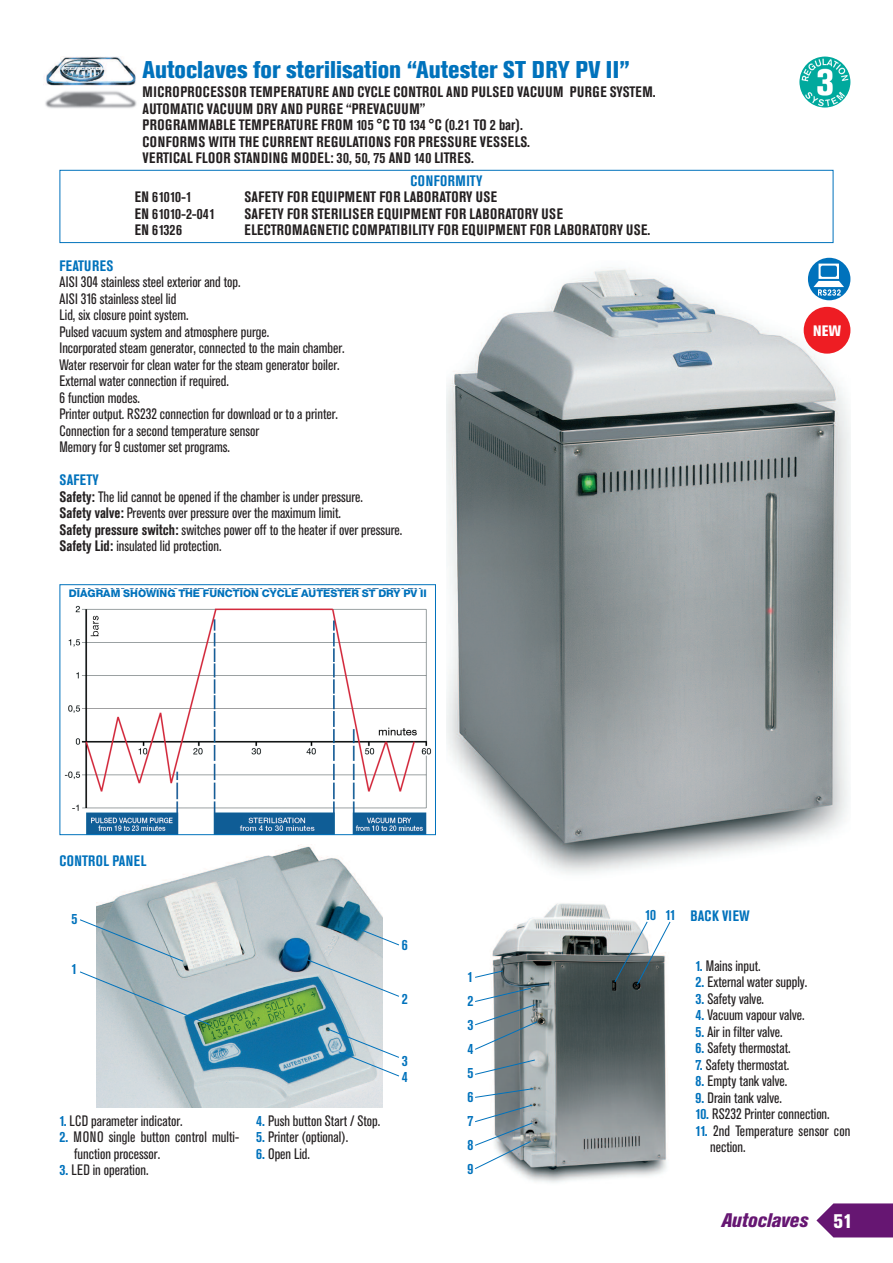
<style>
.page{position:relative;width:893px;height:1263px;background:#fff}
.page>*{position:absolute;margin:0;border:0;box-sizing:border-box;transform-origin:0 0}
.t1{font:800 condensed 24px "Akzidenz Grotesk BE";color:#0072bc}
.t2{font:italic 800 condensed 19.5px "Akzidenz Grotesk BE";color:#661672}
.t3{font:800 condensed 19.5px "Akzidenz Grotesk BE";color:#fff}
.t4{font:condensed 15px/16.5px "Akzidenz Grotesk BE";color:#231f20}
.t5{font:700 condensed 15px/16.5px "Akzidenz Grotesk BE";letter-spacing:.035em;color:#231f20}
.t6{font:700 condensed 15px/24px "Akzidenz Grotesk BE";letter-spacing:.03em;color:#0072bc}
.t7{font:800 condensed 15px "Akzidenz Grotesk BE";color:#fff}
.t8{font:800 10.5px "Helvetica Neue";color:#0072bc}
.s1{font-weight:700;color:#0072bc}
.s2{font-weight:700}
</style>
<div class="page">
<svg style="left:816px;top:1203px;width:77px;height:34px;background:#793383"></svg>
<img style="left:43px;top:57px;width:94px;height:52px">
<div style="left:60px;top:170px;width:773px;height:73px;border:1px solid #0072bc"></div>
<img style="left:446px;top:261px;width:404px;height:613px">
<img style="left:491px;top:903px;width:176px;height:280px">
<img style="left:799px;top:57px;width:51px;height:51px">
<img style="left:97px;top:845px;width:285px;height:262px">
<div style="left:804px;top:307px;width:46px;height:47px;background:#ee1d23;border-radius:50%"></div>
<svg style="left:80px;top:971px;width:131px;height:54px;background:#b3c3c9"></svg>
<svg style="left:80px;top:919px;width:104px;height:43px;background:#b5c3c8"></svg>
<svg style="left:327px;top:1028px;width:73px;height:49px"></svg>
<svg style="left:305px;top:958px;width:94px;height:39px"></svg>
<svg style="left:360px;top:929px;width:39px;height:17px"></svg>
<svg style="left:475px;top:970px;width:29px;height:8px"></svg>
<svg style="left:614px;top:921px;width:57px;height:64px"></svg>
<svg style="left:475px;top:987px;width:63px;height:63px"></svg>
<svg style="left:475px;top:1059px;width:61px;height:16px"></svg>
<svg style="left:475px;top:1088px;width:59px;height:10px"></svg>
<svg style="left:475px;top:1104px;width:58px;height:66px"></svg>
<img style="left:64px;top:588px;width:368px;height:245px">
<div style="left:60px;top:584px;width:376px;height:251px;border:1px solid #0072bc"></div>
<div style="left:808px;top:258px;width:42px;height:42px;background:#0072bc;border-radius:50%"></div>
<svg style="left:813px;top:264px;width:31px;height:32px"></svg>
<div style="left:63px;top:589px;width:370px;height:13px;background:#fff"></div>
<h1 class="t1" style="left:143px;top:61px;width:489px">Autoclaves for sterilisation “Autester ST DRY PV II”</h1>
<p class="t5" style="left:143px;top:85px;width:514px">MICROPROCESSOR TEMPERATURE AND CYCLE CONTROL AND PULSED VACUUM PURGE SYSTEM.<br>AUTOMATIC VACUUM DRY AND PURGE “PREVACUUM”<br>PROGRAMMABLE TEMPERATURE FROM 105 °C TO 134 °C (0.21 TO 2 bar).<br>CONFORMS WITH THE CURRENT REGULATIONS FOR PRESSURE VESSELS.<br>VERTICAL FLOOR STANDING MODEL: 30, 50, 75 AND 140 LITRES.</p>
<p class="t6" style="left:411px;top:170px;width:73px">CONFORMITY</p>
<p class="t5" style="left:135px;top:190px;width:59px">EN 61010-1</p>
<p class="t5" style="left:244px;top:190px;width:254px">SAFETY FOR EQUIPMENT FOR LABORATORY USE</p>
<p class="t5" style="left:135px;top:206px;width:82px">EN 61010-2-041</p>
<p class="t5" style="left:244px;top:206px;width:320px">SAFETY FOR STERILISER EQUIPMENT FOR LABORATORY USE</p>
<p class="t5" style="left:135px;top:223px;width:49px">EN 61326</p>
<p class="t5" style="left:244px;top:223px;width:407px">ELECTROMAGNETIC COMPATIBILITY FOR EQUIPMENT FOR LABORATORY USE.</p>
<p class="t6" style="left:60px;top:255px;width:55px">FEATURES</p>
<p class="t4" style="left:60px;top:275px;width:287px">AISI 304 stainless steel exterior and top.<br>AISI 316 stainless steel lid<br>Lid, six closure point system.<br>Pulsed vacuum system and atmosphere purge.<br>Incorporated steam generator, connected to the main chamber.<br>Water reservoir for clean water for the steam generator boiler.<br>External water connection if required.<br>6 function modes.<br>Printer output. RS232 connection for download or to a printer.<br>Connection for a second temperature sensor<br>Memory for 9 customer set programs.</p>
<p class="t4" style="left:60px;top:473px;width:344px"><span class="s1">SAFETY<br></span><span class="s2">Safety:</span> The lid cannot be opened if the chamber is under pressure.<br><span class="s2">Safety valve:</span> Prevents over pressure over the maximum limit.<br><span class="s2">Safety pressure switch:</span> switches power off to the heater if over pressure.<br><span class="s2">Safety Lid:</span> insulated lid protection.</p>
<p class="t8" style="left:69px;top:589px;width:359px">DIAGRAM SHOWING THE FUNCTION CYCLE AUTESTER ST DRY PV II</p>
<p class="t7" style="left:813px;top:325px;width:29px">NEW</p>
<p class="t6" style="left:60px;top:850px;width:88px">CONTROL PANEL</p>
<p class="t6" style="left:72px;top:908px;width:7px">5</p>
<p class="t6" style="left:72px;top:958px;width:7px">1</p>
<p class="t4" style="left:60px;top:1113px;width:125px"><span class="s1">1.</span> LCD parameter indicator.</p>
<p class="t4" style="left:74px;top:1130px;width:167px;text-indent:-15px"><span class="s1">2.</span> MONO single button control multi&shy;function processor.</p>
<p class="t4" style="left:60px;top:1163px;width:91px"><span class="s1">3.</span> LED in operation.</p>
<p class="t4" style="left:256px;top:1113px;width:126px"><span class="s1">4.</span> Push button Start / Stop.</p>
<p class="t4" style="left:256px;top:1130px;width:94px"><span class="s1">5.</span> Printer (optional).</p>
<p class="t4" style="left:256px;top:1146px;width:55px"><span class="s1">6.</span> Open Lid.</p>
<p class="t6" style="left:402px;top:934px;width:7px">6</p>
<p class="t6" style="left:402px;top:988px;width:7px">2</p>
<p class="t6" style="left:402px;top:1053px;width:7px;line-height:16.5px">3<br>4</p>
<p class="t6" style="left:468px;top:966px;width:7px;text-align:justify">1<br>2<br>3<br>4<br>5<br>6<br>7<br>8<br>9</p>
<p class="t6" style="left:645px;top:904px;width:32px">10 11</p>
<p class="t6" style="left:690px;top:905px;width:61px">BACK VIEW</p>
<p class="t4" style="left:695px;top:958px;width:67px"><span class="s1">1.</span> Mains input.</p>
<p class="t4" style="left:695px;top:975px;width:113px"><span class="s1">2.</span> External water supply.</p>
<p class="t4" style="left:695px;top:991px;width:70px"><span class="s1">3.</span> Safety valve.</p>
<p class="t4" style="left:695px;top:1008px;width:111px"><span class="s1">4.</span> Vacuum vapour valve.</p>
<p class="t4" style="left:695px;top:1024px;width:88px"><span class="s1">5.</span> Air in filter valve.</p>
<p class="t4" style="left:695px;top:1041px;width:97px"><span class="s1">6.</span> Safety thermostat.</p>
<p class="t4" style="left:695px;top:1057px;width:95px"><span class="s1">7.</span> Safety thermostat.</p>
<p class="t4" style="left:695px;top:1074px;width:93px"><span class="s1">8.</span> Empty tank valve.</p>
<p class="t4" style="left:695px;top:1090px;width:88px"><span class="s1">9.</span> Drain tank valve.</p>
<p class="t4" style="left:695px;top:1107px;width:136px"><span class="s1">10.</span> RS232 Printer connection.</p>
<p class="t4" style="left:710px;top:1123px;width:142px;text-indent:-15px"><span class="s1">11.</span> 2nd Temperature sensor con nection.</p>
<h2 class="t2" style="left:721px;top:1213px;width:88px">Autoclaves</h2>
<h2 class="t3" style="left:833px;top:1214px;width:21px">51</h2>
</div>
